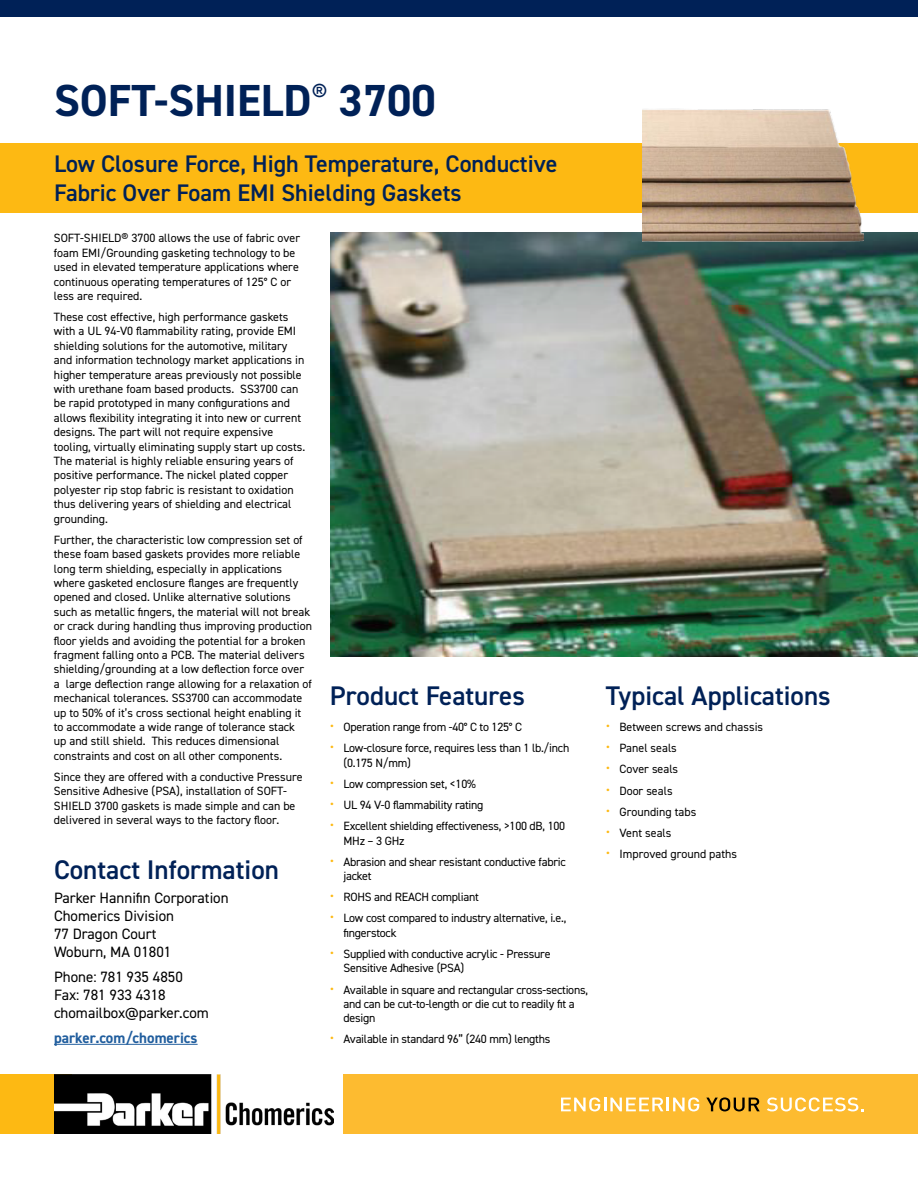
<style>
.page{position:relative;width:918px;height:1188px;background:#fff}
.page>*{position:absolute;margin:0;border:0;box-sizing:border-box;transform-origin:0 0}
.t1{font:700 45px "DIN2014";color:#002157}
.t2{font:600 27px "DIN2014";color:#002157}
.t3{font:600 24px/28.8px "DIN2014";color:#002157}
.t4{font:15px/18px "DIN2014";color:#000}
.t5{font:700 15px "DIN2014";color:#215e9e}
.t6{font:12px/14.4px "DIN2014";color:#000}
.t7{font:12px/14.4px "DIN2014";letter-spacing:-.02em;color:#000}
.s1{font-size:15px;color:#fdb913}
</style>
<div class="page">
<div style="left:343px;top:1075px;width:575px;height:59px;background:#fdbb30"></div>
<div style="left:0;top:0;width:918px;height:17px;background:#002157"></div>
<div style="left:0;top:1075px;width:72px;height:59px;background:#fdb913"></div>
<svg style="left:561px;top:1097px;width:138px;height:14px"></svg>
<svg style="left:706px;top:1097px;width:54px;height:14px"></svg>
<svg style="left:767px;top:1097px;width:97px;height:14px"></svg>
<img style="left:54px;top:1075px;width:280px;height:59px">
<hr style="left:54px;top:1044px;width:144px;height:1px;background:#215e9e">
<img style="left:330px;top:233px;width:588px;height:424px">
<div style="left:0;top:144px;width:918px;height:69px;background:#fdb913"></div>
<img style="left:642px;top:109px;width:222px;height:170px">
<h1 class="t1" style="left:54px;top:71px;width:383px">SOFT-SHIELD<sup>®</sup> 3700</h1>
<h3 class="t3" style="left:54px;top:149px;width:505px">Low Closure Force, High Temperature, Conductive<br>Fabric Over Foam EMI Shielding Gaskets</h3>
<p class="t6" style="left:54px;top:231px;width:248px">SOFT-SHIELD® 3700 allows the use of fabric over foam EMI/Grounding gasketing technology to be used in elevated temperature applications where continuous operating temperatures of 125° C or less are required.</p>
<p class="t6" style="left:54px;top:309px;width:253px">These cost effective, high performance gaskets with a UL 94-V0 flammability rating, provide EMI shielding solutions for the automotive, military and information technology market applications in higher temperature areas previously not possible with urethane foam based products. SS3700 can be rapid prototyped in many configurations and allows flexibility integrating it into new or current designs. The part will not require expensive tooling, virtually eliminating supply start up costs.<br>The material is highly reliable ensuring years of positive performance. The nickel plated copper polyester rip stop fabric is resistant to oxidation thus delivering years of shielding and electrical grounding.</p>
<p class="t6" style="left:54px;top:532px;width:260px">Further, the characteristic low compression set of these foam based gaskets provides more reliable long term shielding, especially in applications where gasketed enclosure flanges are frequently opened and closed. Unlike alternative solutions such as metallic fingers, the material will not break or crack during handling thus improving production floor yields and avoiding the potential for a broken fragment falling onto a PCB. The material delivers shielding/grounding at a low deflection force over a large deflection range allowing for a relaxation of mechanical tolerances. SS3700 can accommodate up to 50% of it’s cross sectional height enabling it to accommodate a wide range of tolerance stack<br>up and still shield. This reduces dimensional constraints and cost on all other components.</p>
<p class="t6" style="left:54px;top:769px;width:250px">Since they are offered with a conductive Pressure Sensitive Adhesive (PSA), installation of SOFT-SHIELD 3700 gaskets is made simple and can be delivered in several ways to the factory floor.</p>
<h2 class="t2" style="left:54px;top:851px;width:226px">Contact Information</h2>
<p class="t4" style="left:54px;top:889px;width:176px">Parker Hannifin Corporation<br>Chomerics Division<br>77 Dragon Court<br>Woburn, MA 01801</p>
<p class="t4" style="left:54px;top:968px;width:156px">Phone: 781 935 4850<br>Fax: 781 933 4318 chomailbox@parker.com</p>
<p class="t5" style="left:54px;top:1028px;width:145px">parker.com/chomerics</p>
<h2 class="t2" style="left:330px;top:677px;width:197px">Product Features</h2>
<h2 class="t2" style="left:606px;top:677px;width:226px">Typical Applications</h2>
<p class="t7" style="left:330px;top:720px;width:194px"><span class="s1">•</span> Operation range from -40° C to 125° C</p>
<p class="t7" style="left:344px;top:741px;width:227px;text-indent:-14px"><span class="s1">•</span> Low-closure force, requires less than 1 lb./inch (0.175 N/mm)</p>
<p class="t7" style="left:330px;top:776px;width:147px"><span class="s1">•</span> Low compression set, &lt;10%</p>
<p class="t7" style="left:330px;top:797px;width:155px"><span class="s1">•</span> UL 94 V-0 flammability rating</p>
<p class="t7" style="left:344px;top:819px;width:223px;text-indent:-14px"><span class="s1">•</span> Excellent shielding effectiveness, &gt;100 dB, 100<br>MHz – 3 GHz</p>
<p class="t7" style="left:344px;top:854px;width:224px;text-indent:-14px"><span class="s1">•</span> Abrasion and shear resistant conductive fabric jacket</p>
<p class="t7" style="left:330px;top:890px;width:150px"><span class="s1">•</span> ROHS and REACH compliant</p>
<p class="t7" style="left:344px;top:911px;width:224px;text-indent:-14px"><span class="s1">•</span> Low cost compared to industry alternative, i.e., fingerstock</p>
<p class="t7" style="left:344px;top:946px;width:209px;text-indent:-14px"><span class="s1">•</span> Supplied with conductive acrylic - Pressure<br>Sensitive Adhesive (PSA)</p>
<p class="t7" style="left:344px;top:982px;width:246px;text-indent:-14px"><span class="s1">•</span> Available in square and rectangular cross-sections, and can be cut-to-length or die cut to readily fit a design</p>
<p class="t7" style="left:330px;top:1032px;width:222px"><span class="s1">•</span> Available in standard 96” (240 mm) lengths</p>
<p class="t6" style="left:606px;top:720px;width:159px"><span class="s1">•</span> Between screws and chassis</p>
<p class="t6" style="left:606px;top:741px;width:72px"><span class="s1">•</span> Panel seals</p>
<p class="t6" style="left:606px;top:762px;width:74px"><span class="s1">•</span> Cover seals</p>
<p class="t6" style="left:606px;top:783px;width:68px"><span class="s1">•</span> Door seals</p>
<p class="t6" style="left:606px;top:804px;width:92px"><span class="s1">•</span> Grounding tabs</p>
<p class="t6" style="left:606px;top:825px;width:67px"><span class="s1">•</span> Vent seals</p>
<p class="t6" style="left:606px;top:847px;width:133px"><span class="s1">•</span> Improved ground paths</p>
</div>
